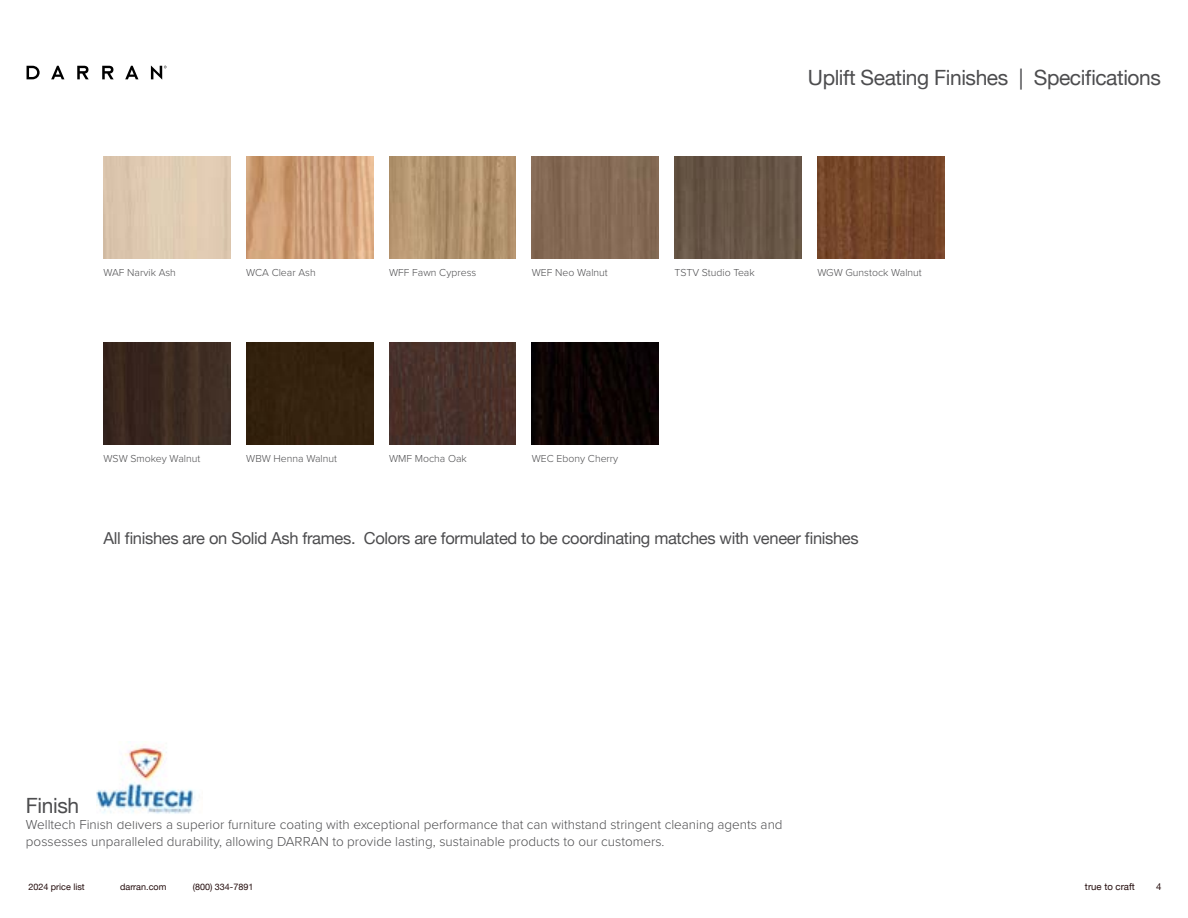
<style>
.page{position:relative;width:1188px;height:918px;background:#fff}
.page>*{position:absolute;margin:0;border:0;box-sizing:border-box;transform-origin:0 0}
.t1{font:21px "Helvetica Neue";letter-spacing:-.02em;color:#4d4d4f}
.t2{font:16.5px "Helvetica Neue";letter-spacing:-.02em;color:#4d4d4f}
.t3{font:300 13.5px/16.5px "Proxima Nova";color:#4d4d4f}
.t4{font:300 10.5px "Proxima Nova";color:#4d4d4f}
.t5{font:9.6px "Helvetica Neue";color:#240d0d}
.t6{font:9px "Helvetica Neue";color:#240d0d}
</style>
<div class="page">
<img style="left:97px;top:741px;width:98px;height:73px">
<img style="left:103px;top:342px;width:127px;height:102px">
<div style="left:532px;top:157px;width:127px;height:101px;background:#846a54"></div>
<img style="left:532px;top:342px;width:127px;height:102px">
<img style="left:246px;top:157px;width:127px;height:101px">
<div style="left:246px;top:342px;width:127px;height:102px;background:#34220e"></div>
<img style="left:675px;top:157px;width:127px;height:101px">
<img style="left:389px;top:157px;width:127px;height:101px">
<img style="left:389px;top:342px;width:127px;height:102px">
<img style="left:817px;top:157px;width:127px;height:101px">
<svg style="left:125px;top:66px;width:13px;height:13px"></svg>
<svg style="left:102px;top:66px;width:12px;height:13px"></svg>
<svg style="left:27px;top:66px;width:13px;height:13px"></svg>
<svg style="left:51px;top:66px;width:13px;height:13px"></svg>
<svg style="left:77px;top:66px;width:12px;height:13px"></svg>
<svg style="left:151px;top:65px;width:16px;height:15px"></svg>
<h1 class="t1" style="left:808px;top:63px;width:355px">Uplift Seating Finishes | Specifications</h1>
<p class="t4" style="left:103px;top:264px;width:74px">WAF Narvik Ash</p>
<p class="t4" style="left:246px;top:264px;width:71px">WCA Clear Ash</p>
<p class="t4" style="left:389px;top:264px;width:89px">WFF Fawn Cypress</p>
<p class="t4" style="left:675px;top:264px;width:82px">TSTV Studio Teak</p>
<p class="t4" style="left:532px;top:264px;width:78px">WEF Neo Walnut</p>
<p class="t4" style="left:817px;top:264px;width:106px">WGW Gunstock Walnut</p>
<p class="t4" style="left:103px;top:450px;width:98px">WSW Smokey Walnut</p>
<p class="t4" style="left:246px;top:450px;width:92px">WBW Henna Walnut</p>
<p class="t4" style="left:389px;top:450px;width:79px">WMF Mocha Oak</p>
<p class="t4" style="left:532px;top:450px;width:88px">WEC Ebony Cherry</p>
<p class="t2" style="left:103px;top:526px;width:757px">All finishes are on Solid Ash frames. Colors are formulated to be coordinating matches with veneer finishes</p>
<h1 class="t1" style="left:26px;top:790px;width:55px">Finish</h1>
<p class="t3" style="left:26px;top:816px;width:758px">Welltech Finish delivers a superior furniture coating with exceptional performance that can withstand stringent cleaning agents and possesses unparalleled durability, allowing DARRAN to provide lasting, sustainable products to our customers.</p>
<p class="t6" style="left:28px;top:881px;width:58px">2024 price list</p>
<p class="t6" style="left:120px;top:881px;width:48px">darran.com</p>
<p class="t6" style="left:193px;top:881px;width:62px">(800) 334-7891</p>
<p class="t5" style="left:1085px;top:880px;width:51px">true to craft</p>
<p class="t5" style="left:1156px;top:880px;width:7px">4</p>
</div>
